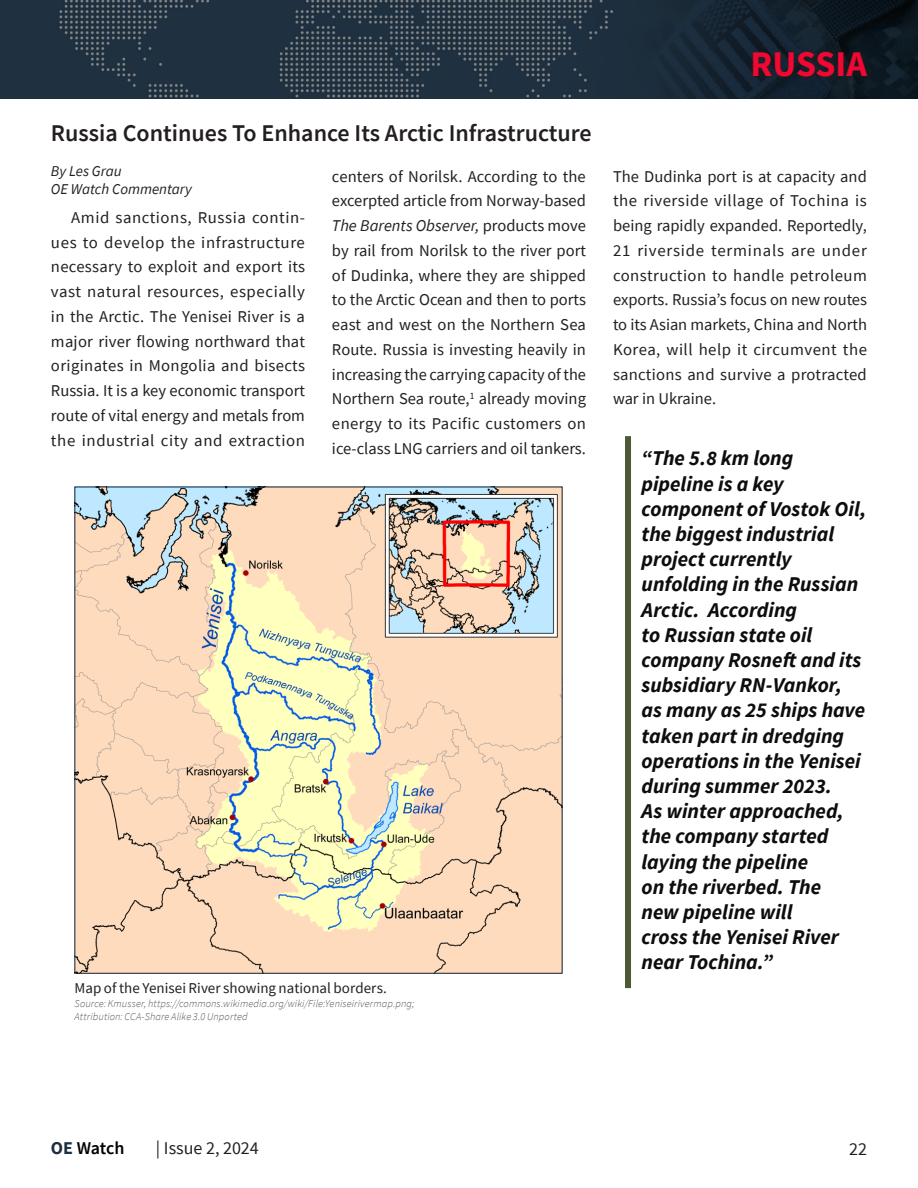
<style>
.page{position:relative;width:918px;height:1188px;background:#fff}
.page>*{position:absolute;margin:0;border:0;box-sizing:border-box;transform-origin:0 0}
.t1{font:700 36px "Source Sans Pro";color:#f20732}
.Commentary_Header_1{font:600 24px "Source Sans Pro";color:#231f20}
.Pull_Quote_-_Left_line{font:italic 700 21px/25.2px "Source Sans Pro";color:#0d0d0d}
.t2{font:18px "Source Sans Pro";color:#231f20}
.t3{font:600 18px "Source Sans Pro";letter-spacing:-.015em;color:#000}
.FMSO_Commentary_Copy{font:16.5px/24.8px "Source Sans Pro";letter-spacing:.015em;color:#231f20;text-align:justify}
.Caption-Title{font:15px "Source Sans Pro";color:#231f20}
.By_line_-_commentary_line_2{font:italic 15px "Source Sans Pro";color:#231f20}
.By_Line__Commentary{font:italic 15px "Source Sans Pro";letter-spacing:-.005em;color:#231f20}
.photo_caption-Source__Attribute{font:italic 300 10.5px/13.5px "Source Sans Pro";letter-spacing:.015em;color:#505050}
.s1{font-style:italic}
.s2{font-weight:700;color:#1e3040}
</style>
<div class="page">
<img style="left:0;top:0;width:917px;height:99px">
<hr style="left:917px;top:0;width:1px;height:99px;background:#1e3040">
<div style="left:746px;top:46px;width:130px;height:40px;background:#231f20;opacity:.75"></div>
<img style="left:77px;top:489px;width:483px;height:483px">
<div style="left:625px;top:436px;width:6px;height:552px;background:#4b5936"></div>
<h1 class="t1" style="left:751px;top:40px;width:118px">RUSSIA</h1>
<p class="Commentary_Header_1" style="left:51px;top:117px;width:542px">Russia Continues To Enhance Its Arctic Infrastructure</p>
<p class="By_Line__Commentary" style="left:51px;top:162px;width:72px">By Les Grau</p>
<p class="By_line_-_commentary_line_2" style="left:51px;top:180px;width:142px">OE Watch Commentary</p>
<p class="FMSO_Commentary_Copy" style="left:51px;top:205px;width:256px;text-indent:20px">Amid sanctions, Russia contin&shy;ues to develop the infrastructure necessary to exploit and export its vast natural resources, especially in the Arctic. The Yenisei River is a major river flowing northward that originates in Mongolia and bisects Russia. It is a key economic transport route of vital energy and metals from the industrial city and extraction</p>
<p class="FMSO_Commentary_Copy" style="left:332px;top:164px;width:256px">centers of Norilsk. According to the excerpted article from Norway-based <span class="s1">The Barents Observer,</span> products move by rail from Norilsk to the river port of Dudinka, where they are shipped to the Arctic Ocean and then to ports east and west on the Northern Sea Route. Russia is investing heavily in increasing the carrying capacity of the Northern Sea route,<sup>1</sup> already moving energy to its Pacific customers on ice-class LNG carriers and oil tankers.</p>
<p class="FMSO_Commentary_Copy" style="left:613px;top:164px;width:256px">The Dudinka port is at capacity and the riverside village of Tochina is being rapidly expanded. Reportedly, 21 riverside terminals are under construction to handle petroleum exports. Russia’s focus on new routes to its Asian markets, China and North Korea, will help it circumvent the sanctions and survive a protracted war in Ukraine.</p>
<p class="Pull_Quote_-_Left_line" style="left:642px;top:445px;width:226px">“The 5.8 km long pipeline is a key component of Vostok Oil, the biggest industrial project currently unfolding in the Russian<br>Arctic. According<br>to Russian state oil company Rosneft and its subsidiary RN-Vankor, as many as 25 ships have taken part in dredging operations in the Yenisei during summer 2023.<br>As winter approached, the company started laying the pipeline<br>on the riverbed. The<br>new pipeline will<br>cross the Yenisei River near Tochina.”</p>
<p class="Caption-Title" style="left:75px;top:978px;width:314px">Map of the Yenisei River showing national borders.</p>
<p class="photo_caption-Source__Attribute" style="left:75px;top:996px;width:341px">Source: Kmusser, https://commons.wikimedia.org/wiki/File:Yeniseirivermap.png;<br>Attribution: CCA-Share Alike 3.0 Unported</p>
<p class="t3" style="left:51px;top:1136px;width:75px"><span class="s2">OE</span> Watch</p>
<p class="t2" style="left:156px;top:1136px;width:104px">| Issue 2, 2024</p>
<p class="t2" style="left:849px;top:1138px;width:19px">22</p>
</div>
